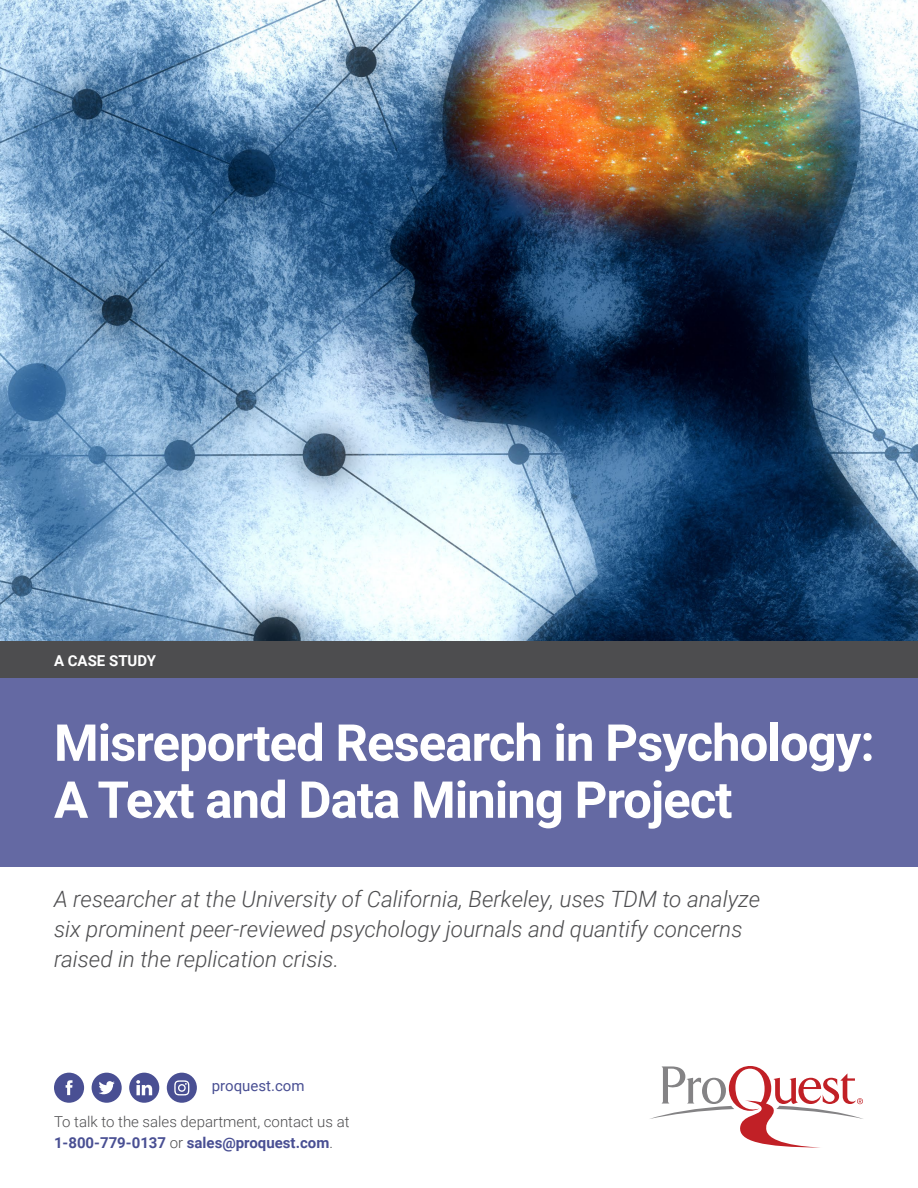
<style>
.page{position:relative;width:918px;height:1188px;background:#fff}
.page>*{position:absolute;margin:0;border:0;box-sizing:border-box;transform-origin:0 0}
.t1{font:700 51px/57px "Roboto";letter-spacing:-.02em;color:#fff}
.t2{font:italic 300 22.5px/30px "Roboto";color:#4d4d4f}
.Body_copy{font:300 15px/21px "Roboto";color:#4d4d4f}
.t3{font:15px "Roboto";color:#494f93}
.Paragraph-Basic{font:700 15px "Roboto";color:#fff}
.s1{font-weight:700;color:#494f93}
</style>
<div class="page">
<img style="left:0;top:0;width:918px;height:642px">
<div style="left:0;top:674px;width:918px;height:192px;background:#6469a3"></div>
<div style="left:0;top:642px;width:918px;height:36px;background:#4d4d4f"></div>
<div style="left:54px;top:1073px;width:30px;height:30px;background:#494f93;border-radius:50%"></div>
<svg style="left:66px;top:1080px;width:7px;height:15px"></svg>
<div style="left:92px;top:1073px;width:30px;height:30px;background:#494f93;border-radius:50%"></div>
<svg style="left:99px;top:1081px;width:16px;height:13px"></svg>
<div style="left:167px;top:1073px;width:30px;height:30px;background:#494f93;border-radius:50%"></div>
<svg style="left:174px;top:1080px;width:15px;height:15px"></svg>
<div style="left:129px;top:1073px;width:30px;height:30px;background:#494f93;border-radius:50%"></div>
<svg style="left:136px;top:1080px;width:16px;height:15px"></svg>
<svg style="left:650px;top:1066px;width:213px;height:82px"></svg>
<p class="Paragraph-Basic" style="left:54px;top:650px;width:104px">A CASE STUDY</p>
<p class="t1" style="left:54px;top:712px;width:822px">Misreported Research in Psychology:<br>A Text and Data Mining Project</p>
<p class="t2" style="left:54px;top:883px;width:708px">A researcher at the University of California, Berkeley, uses TDM to analyze six prominent peer-reviewed psychology journals and quantify concerns raised in the replication crisis.</p>
<p class="t3" style="left:212px;top:1075px;width:94px">proquest.com</p>
<p class="Body_copy" style="left:54px;top:1111px;width:297px">To talk to the sales department, contact us at<br><span class="s1">1-800-779-0137</span> or <span class="s1">sales@proquest.com</span>.</p>
</div>
